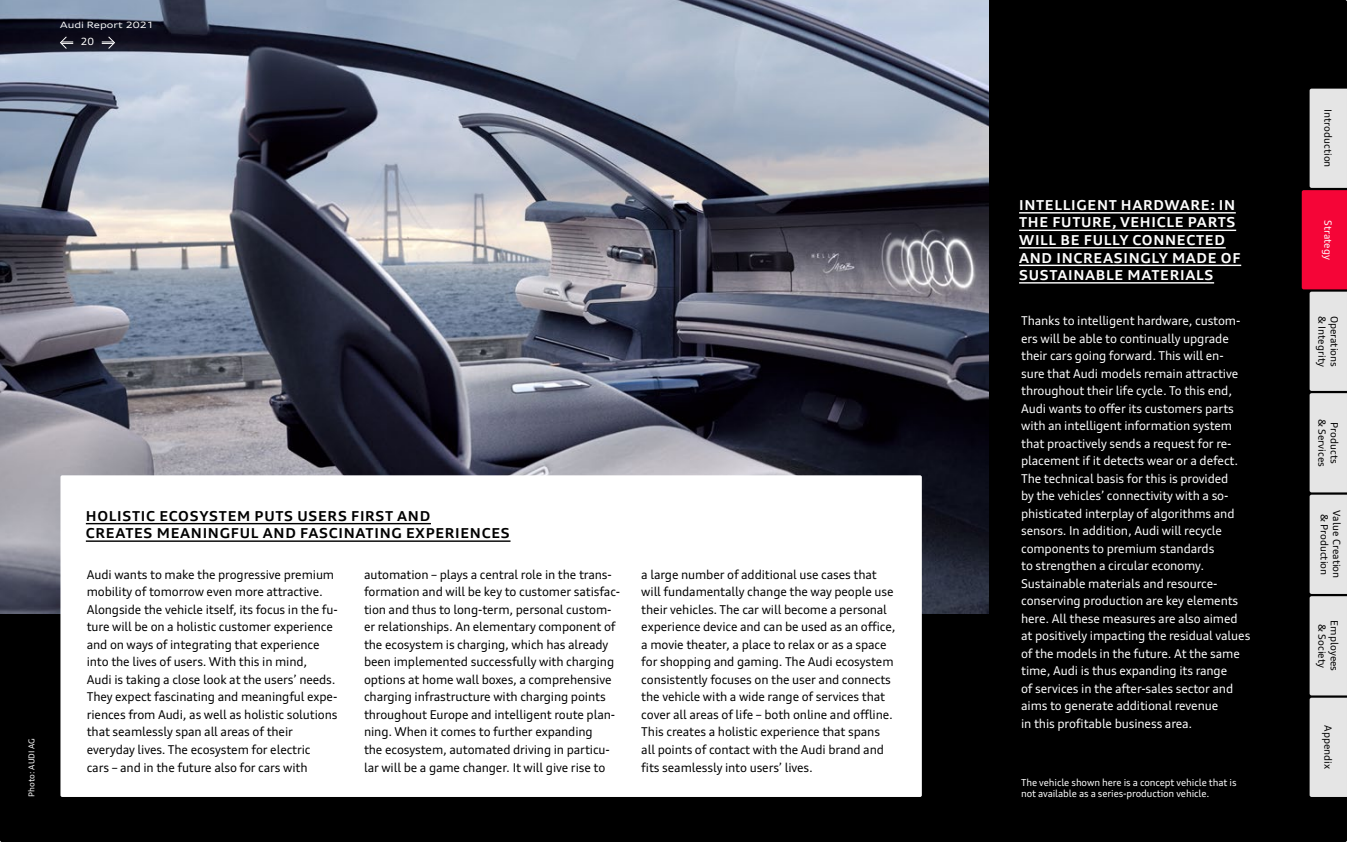
<style>
.page{position:relative;width:1347px;height:842px;background:#fff}
.page>*{position:absolute;margin:0;border:0;box-sizing:border-box;transform-origin:0 0}
.t1{font:700 expanded 13.75px/17.5px "Audi Type";letter-spacing:.05em;color:#fff}
.t2{font:700 expanded 13.75px/17.5px "Audi Type";letter-spacing:.05em;color:#000}
.t3{font:12.25px/17.5px "Audi Type";letter-spacing:-.01em;color:#000}
.t4{font:12.25px/17.5px "Audi Type";letter-spacing:-.01em;color:#fff}
.t5{font:10px "Audi Type";color:#000}
.t6{font:10px "Audi Type";color:#fff}
.t7{font:10px "Audi Type Var";color:#fff}
.t8{font:9.75px/10.9px "Audi Type";letter-spacing:-.01em;color:#fff}
.t9{font:expanded 8.75px "Audi Type";color:#fff}
.t10{font:8.12px "Audi Type";color:#fff}
</style>
<div class="page">
<div style="left:0;top:0;width:1346px;height:842px;background:#000;border-radius:2px"></div>
<img style="left:0;top:0;width:988px;height:614px">
<div style="left:60px;top:475px;width:861px;height:322px;background:#fff;border-radius:2px"></div>
<hr style="left:1019px;top:212px;width:216px;height:1px;background:#fff">
<hr style="left:1019px;top:229px;width:217px;height:2px;background:#fff">
<hr style="left:1019px;top:247px;width:206px;height:1px;background:#fff">
<hr style="left:1019px;top:264px;width:222px;height:2px;background:#fff">
<hr style="left:1019px;top:282px;width:195px;height:1px;background:#fff">
<svg style="left:1301px;top:89px;width:45px;height:708px"></svg>
<hr style="left:86px;top:523px;width:345px;height:1px;background:#000">
<hr style="left:86px;top:540px;width:424px;height:2px;background:#000">
<svg style="left:102px;top:36px;width:13px;height:13px"></svg>
<svg style="left:60px;top:36px;width:13px;height:13px"></svg>
<p class="t9" style="left:60px;top:19px;width:95px">Audi Report 2021</p>
<p class="t7" style="left:81px;top:36px;width:15px">20</p>
<p class="t10" style="left:26px;top:797px;width:61px;rotate:-90deg">Photo: AUDI AG</p>
<p class="t2" style="left:86px;top:507px;width:425px">HOLISTIC ECOSYSTEM PUTS USERS FIRST AND<br>CREATES MEANINGFUL AND FASCINATING EXPERIENCES</p>
<p class="t3" style="left:87px;top:565px;width:252px">Audi wants to make the progressive premium mobility of tomorrow even more attractive.<br>Alongside the vehicle itself, its focus in the fu&shy;ture will be on a holistic customer experience and on ways of integrating that experience into the lives of users. With this in mind,<br>Audi is taking a close look at the users’ needs.<br>They expect fascinating and meaningful expe&shy;riences from Audi, as well as holistic solutions that seamlessly span all areas of their everyday lives. The ecosystem for electric<br>cars – and in the future also for cars with</p>
<p class="t3" style="left:364px;top:565px;width:257px">automation – plays a central role in the trans&shy;formation and will be key to customer satisfac&shy;tion and thus to long-term, personal custom&shy;er relationships. An elementary component of the ecosystem is charging, which has already been implemented successfully with charging options at home wall boxes, a comprehensive charging infrastructure with charging points throughout Europe and intelligent route plan&shy;ning. When it comes to further expanding<br>the ecosystem, automated driving in particu&shy;lar will be a game changer. It will give rise to</p>
<p class="t3" style="left:641px;top:565px;width:256px">a large number of additional use cases that will fundamentally change the way people use their vehicles. The car will become a personal experience device and can be used as an office, a movie theater, a place to relax or as a space for shopping and gaming. The Audi ecosystem consistently focuses on the user and connects the vehicle with a wide range of services that cover all areas of life – both online and offline.<br>This creates a holistic experience that spans all points of contact with the Audi brand and fits seamlessly into users’ lives.</p>
<p class="t1" style="left:1019px;top:196px;width:223px">INTELLIGENT HARDWARE: IN<br>THE FUTURE, VEHICLE PARTS<br>WILL BE FULLY CONNECTED<br>AND INCREASINGLY MADE OF<br>SUSTAINABLE MATERIALS</p>
<p class="t4" style="left:1021px;top:312px;width:231px">Thanks to intelligent hardware, custom&shy;ers will be able to continually upgrade their cars going forward. This will en-<br>sure that Audi models remain attractive throughout their life cycle. To this end, Audi wants to offer its customers parts with an intelligent information system that proactively sends a request for re&shy;placement if it detects wear or a defect.<br>The technical basis for this is provided<br>by the vehicles’ connectivity with a so&shy;phisticated interplay of algorithms and sensors. In addition, Audi will recycle components to premium standards<br>to strengthen a circular economy.<br>Sustainable materials and resource&shy;conserving production are key elements here. All these measures are also aimed at positively impacting the residual values of the models in the future. At the same time, Audi is thus expanding its range<br>of services in the after-sales sector and aims to generate additional revenue<br>in this profitable business area.</p>
<p class="t8" style="left:1021px;top:777px;width:217px">The vehicle shown here is a concept vehicle that is not available as a series-production vehicle.</p>
<p class="t5" style="left:1334px;top:109px;width:60px;rotate:90deg">Introduction</p>
<p class="t6" style="left:1334px;top:220px;width:41px;rotate:90deg">Strategy</p>
<p class="t5" style="left:1328px;top:316px;width:52px;rotate:90deg">&amp; Integrity</p>
<p class="t5" style="left:1340px;top:315px;width:53px;rotate:90deg">Operations</p>
<p class="t5" style="left:1328px;top:418px;width:50px;rotate:90deg">&amp; Services</p>
<p class="t5" style="left:1340px;top:422px;width:43px;rotate:90deg">Products</p>
<p class="t5" style="left:1330px;top:513px;width:63px;rotate:90deg">&amp; Production</p>
<p class="t5" style="left:1343px;top:510px;width:70px;rotate:90deg">Value Creation</p>
<p class="t5" style="left:1328px;top:623px;width:46px;rotate:90deg">&amp; Society</p>
<p class="t5" style="left:1340px;top:620px;width:52px;rotate:90deg">Employees</p>
<p class="t5" style="left:1334px;top:725px;width:45px;rotate:90deg">Appendix</p>
</div>
